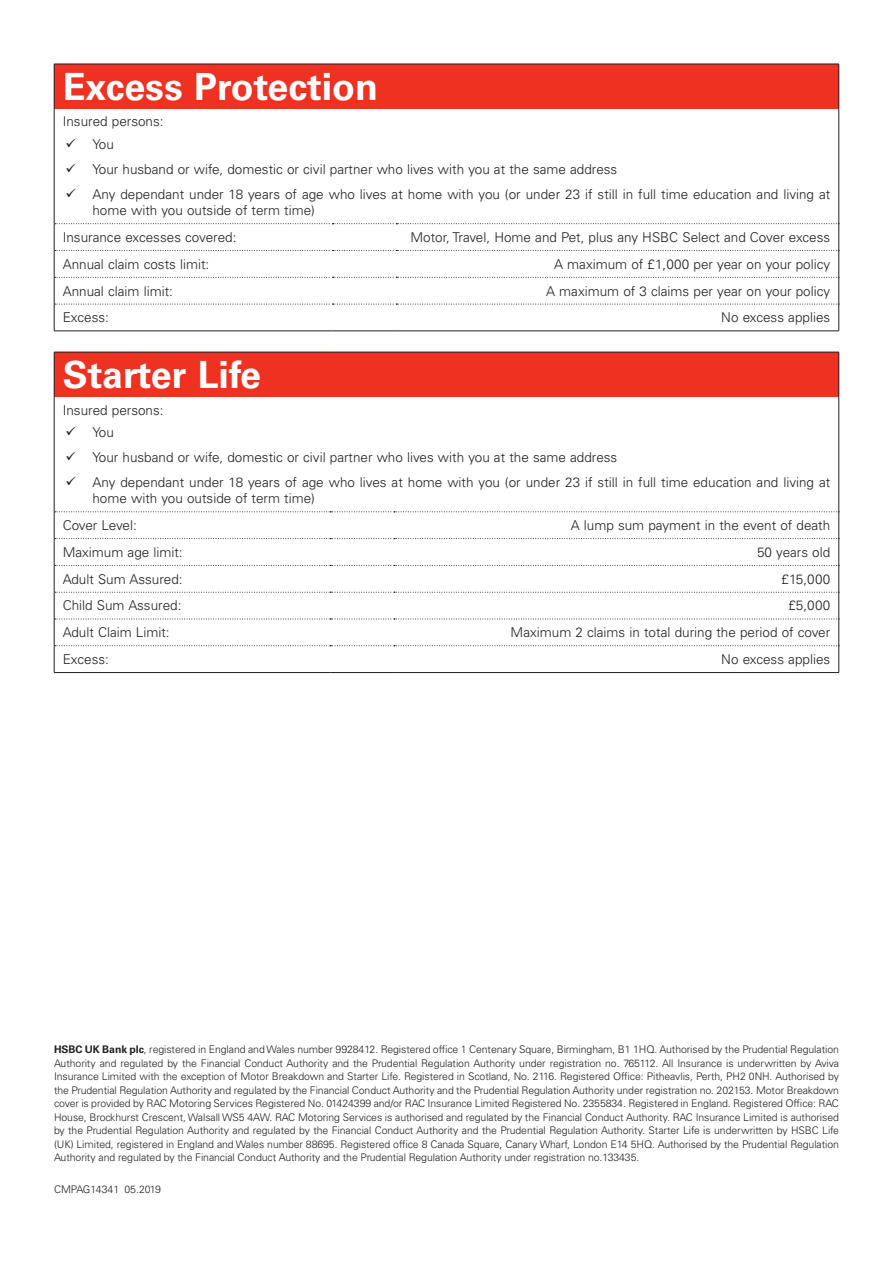
<style>
.page{position:relative;width:893px;height:1263px;background:#fff}
.page>*{position:absolute;margin:0;border:0;box-sizing:border-box;transform-origin:0 0}
.t1{font:700 37.5px "Univers LT Std";color:#fff}
.t2{font:300 13.5px/16.2px "Univers LT Std";color:#231f20}
.t3{font:300 13.5px "Univers LT Std";letter-spacing:-.02em;color:#231f20}
.t4{font:300 10.5px/13.5px "Univers LT Std";letter-spacing:-.01em;color:#231f20;text-align:justify}
.s1{font-weight:700}
</style>
<div class="page">
<div style="left:54px;top:64px;width:785px;height:44px;background:#ef3122"></div>
<hr style="left:54px;top:64px;width:279px;height:1px;background:#231f20">
<hr style="left:54px;top:64px;width:1px;height:44px;background:#231f20">
<hr style="left:333px;top:64px;width:63px;height:1px;background:#231f20">
<hr style="left:396px;top:64px;width:443px;height:1px;background:#231f20">
<hr style="left:838px;top:64px;width:1px;height:44px;background:#231f20">
<hr style="left:54px;top:108px;width:1px;height:116px;background:#231f20">
<hr style="left:838px;top:108px;width:1px;height:116px;background:#231f20">
<svg style="left:54px;top:223px;width:785px;height:108px"></svg>
<hr style="left:54px;top:331px;width:279px;height:1px;background:#231f20">
<hr style="left:333px;top:331px;width:63px;height:1px;background:#231f20">
<hr style="left:396px;top:331px;width:443px;height:1px;background:#231f20">
<div style="left:54px;top:352px;width:785px;height:44px;background:#ef3122"></div>
<hr style="left:54px;top:352px;width:276px;height:1px;background:#231f20">
<hr style="left:54px;top:352px;width:1px;height:44px;background:#231f20">
<hr style="left:330px;top:352px;width:64px;height:1px;background:#231f20">
<hr style="left:394px;top:352px;width:445px;height:1px;background:#231f20">
<hr style="left:838px;top:352px;width:1px;height:44px;background:#231f20">
<hr style="left:54px;top:396px;width:1px;height:116px;background:#231f20">
<hr style="left:838px;top:396px;width:1px;height:116px;background:#231f20">
<svg style="left:54px;top:511px;width:785px;height:161px"></svg>
<hr style="left:54px;top:672px;width:276px;height:1px;background:#231f20">
<hr style="left:330px;top:672px;width:64px;height:1px;background:#231f20">
<hr style="left:394px;top:672px;width:445px;height:1px;background:#231f20">
<h1 class="t1" style="left:63px;top:64px;width:317px">Excess Protection</h1>
<p class="t2" style="left:63px;top:114px;width:102px">Insured persons:</p>
<p class="t2" style="left:65px;top:136px;width:50px">✓ You</p>
<p class="t2" style="left:65px;top:161px;width:553px">✓ Your husband or wife, domestic or civil partner who lives with you at the same address</p>
<p class="t2" style="left:92px;top:186px;width:739px;text-indent:-27px">✓ Any dependant under 18 years of age who lives at home with you (or under 23 if still in full time education and living at home with you outside of term time)</p>
<p class="t2" style="left:63px;top:229px;width:175px">Insurance excesses covered:</p>
<p class="t2" style="left:411px;top:229px;width:421px">Motor, Travel, Home and Pet, plus any HSBC Select and Cover excess</p>
<p class="t2" style="left:63px;top:256px;width:148px">Annual claim costs limit:</p>
<p class="t2" style="left:554px;top:256px;width:278px">A maximum of £1,000 per year on your policy</p>
<p class="t2" style="left:63px;top:283px;width:112px">Annual claim limit:</p>
<p class="t2" style="left:546px;top:283px;width:286px">A maximum of 3 claims per year on your policy</p>
<p class="t2" style="left:63px;top:309px;width:48px">Excess:</p>
<p class="t2" style="left:721px;top:309px;width:110px">No excess applies</p>
<h1 class="t1" style="left:63px;top:352px;width:200px">Starter Life</h1>
<p class="t2" style="left:63px;top:402px;width:102px">Insured persons:</p>
<p class="t2" style="left:65px;top:424px;width:50px">✓ You</p>
<p class="t2" style="left:65px;top:449px;width:553px">✓ Your husband or wife, domestic or civil partner who lives with you at the same address</p>
<p class="t2" style="left:92px;top:474px;width:739px;text-indent:-27px">✓ Any dependant under 18 years of age who lives at home with you (or under 23 if still in full time education and living at home with you outside of term time)</p>
<p class="t3" style="left:63px;top:517px;width:76px">Cover Level:</p>
<p class="t2" style="left:571px;top:517px;width:261px">A lump sum payment in the event of death</p>
<p class="t2" style="left:63px;top:544px;width:122px">Maximum age limit:</p>
<p class="t2" style="left:757px;top:544px;width:75px">50 years old</p>
<p class="t2" style="left:63px;top:571px;width:121px">Adult Sum Assured:</p>
<p class="t2" style="left:782px;top:571px;width:50px">£15,000</p>
<p class="t2" style="left:63px;top:598px;width:120px">Child Sum Assured:</p>
<p class="t2" style="left:788px;top:598px;width:43px">£5,000</p>
<p class="t2" style="left:63px;top:624px;width:109px">Adult Claim Limit:</p>
<p class="t2" style="left:511px;top:624px;width:321px">Maximum 2 claims in total during the period of cover</p>
<p class="t2" style="left:63px;top:651px;width:48px">Excess:</p>
<p class="t2" style="left:721px;top:651px;width:110px">No excess applies</p>
<p class="t4" style="left:54px;top:1043px;width:786px"><span class="s1">HSBC UK Bank plc</span>, registered in England and Wales number 9928412. Registered office 1 Centenary Square, Birmingham, B1 1HQ. Authorised by the Prudential Regulation Authority and regulated by the Financial Conduct Authority and the Prudential Regulation Authority under registration no. 765112. All Insurance is underwritten by Aviva Insurance Limited with the exception of Motor Breakdown and Starter Life. Registered in Scotland, No. 2116. Registered Office: Pitheavlis, Perth, PH2 0NH. Authorised by the Prudential Regulation Authority and regulated by the Financial Conduct Authority and the Prudential Regulation Authority under registration no. 202153. Motor Breakdown cover is provided by RAC Motoring Services Registered No. 01424399 and/or RAC Insurance Limited Registered No. 2355834. Registered in England. Registered Office: RAC House, Brockhurst Crescent, Walsall WS5 4AW. RAC Motoring Services is authorised and regulated by the Financial Conduct Authority. RAC Insurance Limited is authorised by the Prudential Regulation Authority and regulated by the Financial Conduct Authority and the Prudential Regulation Authority. Starter Life is underwritten by HSBC Life (UK) Limited, registered in England and Wales number 88695. Registered office 8 Canada Square, Canary Wharf, London E14 5HQ. Authorised by the Prudential Regulation Authority and regulated by the Financial Conduct Authority and the Prudential Regulation Authority under registration no.133435.</p>
<p class="t4" style="left:54px;top:1182px;width:109px">CMPAG14341 05.2019</p>
</div>
